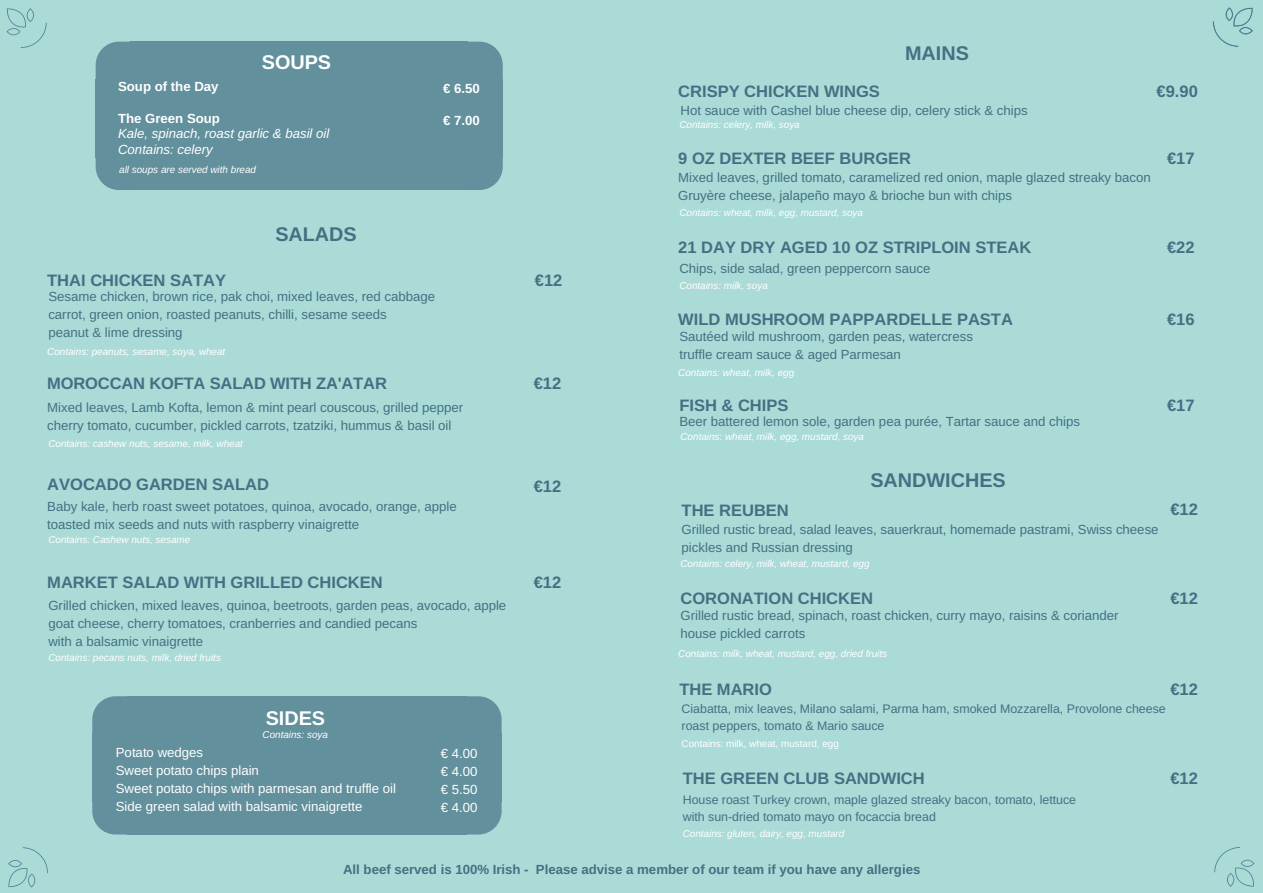
<style>
.page{position:relative;width:1263px;height:893px;background:#aadbd7}
.page>*{position:absolute;margin:0;border:0;box-sizing:border-box;transform-origin:0 0}
.t1{font:700 19.8px "Arimo";color:#437083}
.t2{font:700 19.8px "Arimo";color:#fff}
.t3{font:700 16.5px "Arimo";color:#437083}
.t4{font:13.2px/18px "Arimo";color:#437083}
.t5{font:13.2px/18px "Arimo";color:#fff}
.t6{font:700 13.2px "Arimo";color:#437083}
.t7{font:italic 13.2px/15.8px "Arimo";color:#fff}
.t8{font:700 13.2px "Arimo";color:#fff}
.t9{font:12.45px/16.8px "Arimo";color:#437083}
.t10{font:italic 9.9px "Arimo";color:#fff}
.t11{font:9.9px "Arimo";color:#fff}
</style>
<div class="page">
<svg style="left:468px;top:42px;width:35px;height:37px"></svg>
<div style="left:467px;top:79px;width:36px;height:78px;background:#62909c"></div>
<div style="left:131px;top:79px;width:337px;height:78px;background:#62909c"></div>
<div style="left:131px;top:42px;width:337px;height:38px;background:#62909c"></div>
<svg style="left:96px;top:42px;width:35px;height:37px"></svg>
<div style="left:96px;top:79px;width:36px;height:78px;background:#62909c"></div>
<div style="left:131px;top:156px;width:337px;height:34px;background:#62909c"></div>
<svg style="left:96px;top:157px;width:35px;height:33px"></svg>
<svg style="left:468px;top:157px;width:35px;height:33px"></svg>
<svg style="left:467px;top:696px;width:35px;height:37px"></svg>
<div style="left:465px;top:733px;width:37px;height:69px;background:#62909c"></div>
<div style="left:127px;top:733px;width:340px;height:69px;background:#62909c"></div>
<div style="left:127px;top:696px;width:340px;height:38px;background:#62909c"></div>
<svg style="left:92px;top:696px;width:35px;height:37px"></svg>
<div style="left:92px;top:733px;width:36px;height:69px;background:#62909c"></div>
<div style="left:127px;top:801px;width:340px;height:33px;background:#62909c"></div>
<svg style="left:92px;top:802px;width:35px;height:32px"></svg>
<svg style="left:467px;top:802px;width:35px;height:32px"></svg>
<img style="left:6px;top:8px;width:41px;height:40px">
<img style="left:1213px;top:7px;width:40px;height:40px">
<img style="left:1214px;top:847px;width:41px;height:40px">
<img style="left:8px;top:847px;width:40px;height:41px">
<h1 class="t2" style="left:262px;top:51px;width:71px">SOUPS</h1>
<p class="t8" style="left:118px;top:79px;width:102px">Soup of the Day</p>
<p class="t8" style="left:118px;top:111px;width:103px">The Green Soup</p>
<p class="t7" style="left:118px;top:126px;width:213px">Kale, spinach, roast garlic &amp; basil oil<br>Contains: celery</p>
<p class="t10" style="left:119px;top:164px;width:138px">all soups are served with bread</p>
<p class="t8" style="left:443px;top:81px;width:38px">€ 6.50</p>
<p class="t8" style="left:443px;top:113px;width:38px">€ 7.00</p>
<h1 class="t1" style="left:275px;top:223px;width:83px">SALADS</h1>
<p class="t3" style="left:47px;top:271px;width:180px">THAI CHICKEN SATAY</p>
<p class="t4" style="left:48px;top:288px;width:388px">Sesame chicken, brown rice, pak choi, mixed leaves, red cabbage carrot, green onion, roasted peanuts, chilli, sesame seeds<br>peanut &amp; lime dressing</p>
<p class="t3" style="left:535px;top:271px;width:29px">€12</p>
<p class="t10" style="left:47px;top:346px;width:180px">Contains: peanuts, sesame, soya, wheat</p>
<p class="t3" style="left:47px;top:374px;width:341px">MOROCCAN KOFTA SALAD WITH ZA'ATAR</p>
<p class="t3" style="left:534px;top:374px;width:29px">€12</p>
<p class="t4" style="left:47px;top:398px;width:418px">Mixed leaves, Lamb Kofta, lemon &amp; mint pearl couscous, grilled pepper cherry tomato, cucumber, pickled carrots, tzatziki, hummus &amp; basil oil</p>
<p class="t10" style="left:48px;top:438px;width:196px">Contains: cashew nuts, sesame, milk, wheat</p>
<p class="t3" style="left:47px;top:475px;width:223px">AVOCADO GARDEN SALAD</p>
<p class="t3" style="left:534px;top:477px;width:29px">€12</p>
<p class="t4" style="left:47px;top:497px;width:411px">Baby kale, herb roast sweet potatoes, quinoa, avocado, orange, apple toasted mix seeds and nuts with raspberry vinaigrette</p>
<p class="t10" style="left:48px;top:534px;width:143px">Contains: Cashew nuts, sesame</p>
<p class="t3" style="left:47px;top:573px;width:337px">MARKET SALAD WITH GRILLED CHICKEN</p>
<p class="t4" style="left:48px;top:596px;width:459px">Grilled chicken, mixed leaves, quinoa, beetroots, garden peas, avocado, apple goat cheese, cherry tomatoes, cranberries and candied pecans<br>with a balsamic vinaigrette</p>
<p class="t10" style="left:48px;top:652px;width:174px">Contains: pecans nuts, milk, dried fruits</p>
<h1 class="t2" style="left:266px;top:707px;width:61px">SIDES</h1>
<p class="t10" style="left:263px;top:729px;width:67px">Contains: soya</p>
<p class="t5" style="left:116px;top:743px;width:282px">Potato wedges<br>Sweet potato chips plain<br>Sweet potato chips with parmesan and truffle oil<br>Side green salad with balsamic vinaigrette</p>
<p class="t5" style="left:441px;top:744px;width:38px;text-align:justify">€ 4.00 € 4.00 € 5.50 € 4.00</p>
<p class="t3" style="left:534px;top:573px;width:29px">€12</p>
<h1 class="t1" style="left:905px;top:42px;width:65px">MAINS</h1>
<p class="t3" style="left:678px;top:82px;width:203px">CRISPY CHICKEN WINGS</p>
<p class="t4" style="left:680px;top:101px;width:349px">Hot sauce with Cashel blue cheese dip, celery stick &amp; chips</p>
<p class="t3" style="left:1156px;top:82px;width:43px">€9.90</p>
<p class="t10" style="left:679px;top:119px;width:122px">Contains: celery, milk, soya</p>
<p class="t3" style="left:678px;top:149px;width:234px">9 OZ DEXTER BEEF BURGER</p>
<p class="t4" style="left:678px;top:169px;width:474px">Mixed leaves, grilled tomato, caramelized red onion, maple glazed streaky bacon<br>Gruyère cheese, jalapeño mayo &amp; brioche bun with chips</p>
<p class="t3" style="left:1167px;top:149px;width:29px">€17</p>
<p class="t10" style="left:679px;top:207px;width:185px">Contains: wheat, milk, egg, mustard, soya</p>
<p class="t3" style="left:678px;top:238px;width:355px">21 DAY DRY AGED 10 OZ STRIPLOIN STEAK</p>
<p class="t4" style="left:679px;top:260px;width:253px">Chips, side salad, green peppercorn sauce</p>
<p class="t10" style="left:679px;top:280px;width:90px">Contains: milk, soya</p>
<p class="t3" style="left:678px;top:310px;width:336px">WILD MUSHROOM PAPPARDELLE PASTA</p>
<p class="t3" style="left:1167px;top:310px;width:29px">€16</p>
<p class="t4" style="left:679px;top:327px;width:295px">Sautéed wild mushroom, garden peas, watercress truffle cream sauce &amp; aged Parmesan</p>
<p class="t10" style="left:678px;top:367px;width:117px">Contains: wheat, milk, egg</p>
<p class="t3" style="left:679px;top:396px;width:111px">FISH &amp; CHIPS</p>
<p class="t3" style="left:1167px;top:396px;width:29px">€17</p>
<p class="t4" style="left:679px;top:413px;width:402px">Beer battered lemon sole, garden pea purée, Tartar sauce and chips</p>
<p class="t10" style="left:680px;top:431px;width:185px">Contains: wheat, milk, egg, mustard, soya</p>
<p class="t3" style="left:1167px;top:238px;width:29px">€22</p>
<h1 class="t1" style="left:870px;top:469px;width:137px">SANDWICHES</h1>
<p class="t3" style="left:682px;top:501px;width:109px">THE REUBEN</p>
<p class="t4" style="left:682px;top:521px;width:478px">Grilled rustic bread, salad leaves, sauerkraut, homemade pastrami, Swiss cheese pickles and Russian dressing</p>
<p class="t10" style="left:680px;top:558px;width:191px">Contains: celery, milk, wheat, mustard, egg</p>
<p class="t3" style="left:680px;top:589px;width:194px">CORONATION CHICKEN</p>
<p class="t4" style="left:680px;top:606px;width:439px">Grilled rustic bread, spinach, roast chicken, curry mayo, raisins &amp; coriander house pickled carrots</p>
<p class="t10" style="left:678px;top:648px;width:210px">Contains: milk, wheat, mustard, egg, dried fruits</p>
<p class="t3" style="left:1170px;top:500px;width:29px">€12</p>
<p class="t3" style="left:1170px;top:589px;width:29px">€12</p>
<p class="t3" style="left:679px;top:680px;width:94px">THE MARIO</p>
<p class="t9" style="left:682px;top:700px;width:486px">Ciabatta, mix leaves, Milano salami, Parma ham, smoked Mozzarella, Provolone cheese roast peppers, tomato &amp; Mario sauce</p>
<p class="t3" style="left:1170px;top:680px;width:29px">€12</p>
<p class="t11" style="left:682px;top:738px;width:159px">Contains: milk, wheat, mustard, egg</p>
<p class="t3" style="left:683px;top:769px;width:244px">THE GREEN CLUB SANDWICH</p>
<p class="t9" style="left:683px;top:791px;width:395px">House roast Turkey crown, maple glazed streaky bacon, tomato, lettuce with sun-dried tomato mayo on focaccia bread</p>
<p class="t10" style="left:683px;top:828px;width:163px">Contains: gluten, dairy, egg, mustard</p>
<p class="t3" style="left:1170px;top:769px;width:29px">€12</p>
<p class="t6" style="left:343px;top:862px;width:579px">All beef served is 100% Irish - Please advise a member of our team if you have any allergies</p>
</div>
